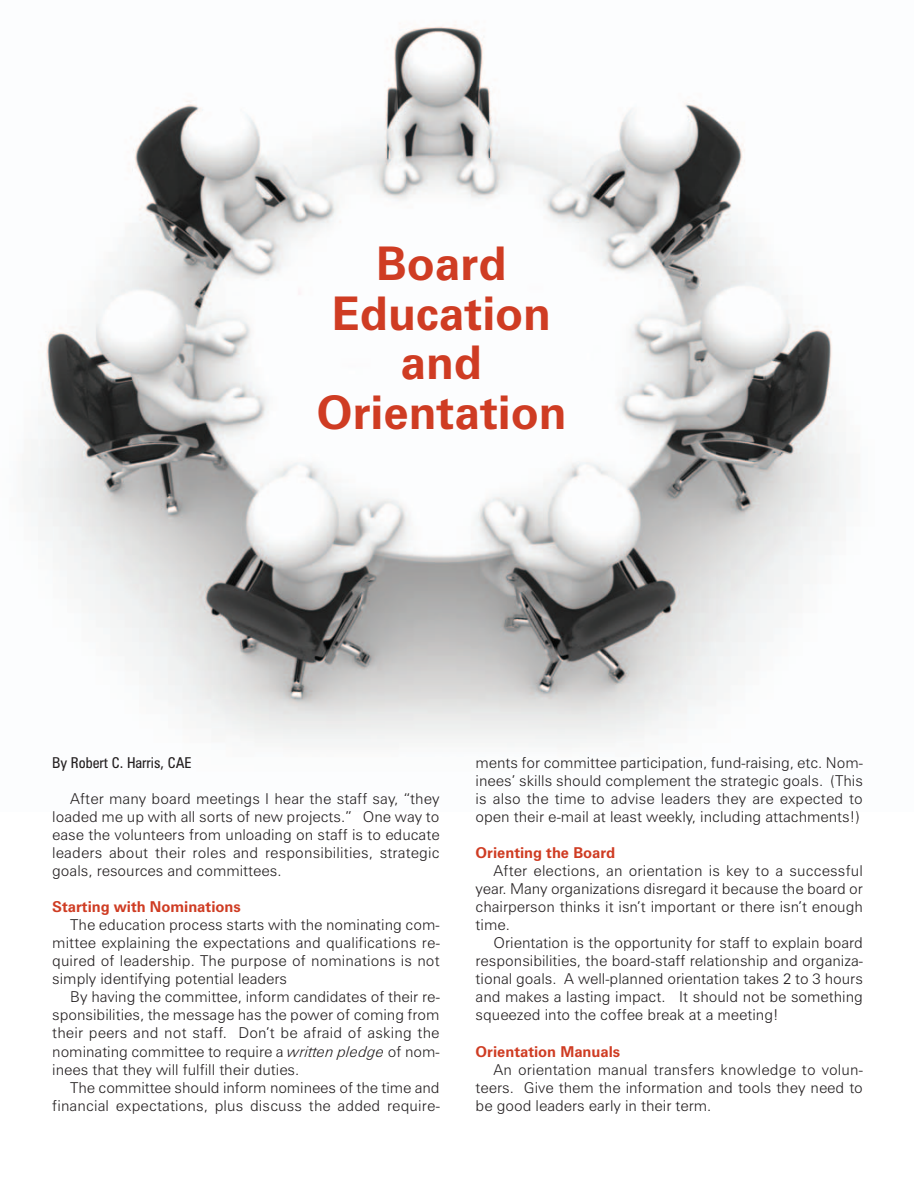
<style>
.page{position:relative;width:914px;height:1183px;background:#fff}
.page>*{position:absolute;margin:0;border:0;box-sizing:border-box;transform-origin:0 0}
.t1{font:700 46.5px/49.5px "Zurich BT";color:#cf3c23;text-align:center}
.t2{font:300 15px/18px "Zurich BT";color:#231f20;text-align:justify}
.t3{font:700 15px "Zurich BT";color:#cf3c23}
.t4{font:condensed 15px "Zurich BT";color:#231f20}
.s1{font-style:italic}
</style>
<div class="page">
<img style="left:31px;top:25px;width:817px;height:720px">
<h1 class="t1" style="left:316px;top:243px;width:251px">Board<br>Education and<br>Orientation</h1>
<p class="t4" style="left:52px;top:757px;width:141px">By Robert C. Harris, CAE</p>
<p class="t2" style="left:52px;top:791px;width:389px;text-indent:18px">After many board meetings I hear the staff say, “they loaded me up with all sorts of new projects.” One way to ease the volunteers from unloading on staff is to educate leaders about their roles and responsibilities, strategic goals, resources and committees.</p>
<p class="t3" style="left:52px;top:901px;width:190px">Starting with Nominations</p>
<p class="t2" style="left:52px;top:917px;width:389px;text-indent:18px">The education process starts with the nominating com&shy;mittee explaining the expectations and qualifications re&shy;quired of leadership. The purpose of nominations is not simply identifying potential leaders</p>
<p class="t2" style="left:52px;top:989px;width:389px;text-indent:18px">By having the committee, inform candidates of their re&shy;sponsibilities, the message has the power of coming from their peers and not staff. Don’t be afraid of asking the nominating committee to require a <span class="s1">written pledge</span> of nom&shy;inees that they will fulfill their duties.</p>
<p class="t2" style="left:52px;top:1079px;width:389px;text-align:right">The committee should inform nominees of the time and financial expectations, plus discuss the added require-</p>
<p class="t2" style="left:475px;top:755px;width:389px">ments for committee participation, fund-raising, etc. Nom&shy;inees’ skills should complement the strategic goals. (This is also the time to advise leaders they are expected to open their e-mail at least weekly, including attachments!)</p>
<p class="t3" style="left:475px;top:847px;width:141px">Orienting the Board</p>
<p class="t2" style="left:475px;top:863px;width:389px;text-indent:18px">After elections, an orientation is key to a successful year. Many organizations disregard it because the board or chairperson thinks it isn’t important or there isn’t enough time.</p>
<p class="t2" style="left:475px;top:935px;width:389px;text-indent:18px">Orientation is the opportunity for staff to explain board responsibilities, the board-staff relationship and organiza&shy;tional goals. A well-planned orientation takes 2 to 3 hours and makes a lasting impact. It should not be something squeezed into the coffee break at a meeting!</p>
<p class="t3" style="left:475px;top:1045px;width:146px">Orientation Manuals</p>
<p class="t2" style="left:475px;top:1061px;width:389px;text-indent:18px">An orientation manual transfers knowledge to volun&shy;teers. Give them the information and tools they need to be good leaders early in their term.</p>
</div>
